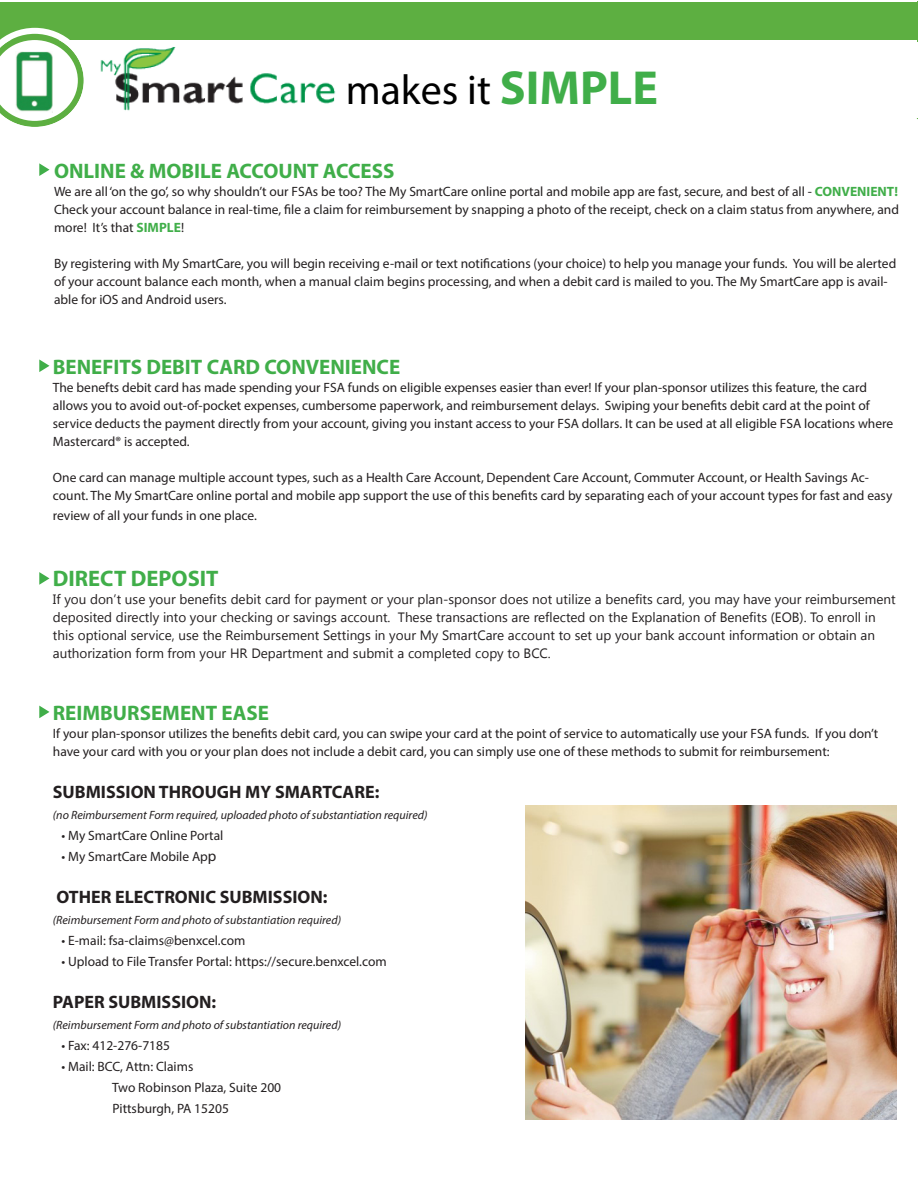
<style>
.page{position:relative;width:918px;height:1188px;background:#fff}
.page>*{position:absolute;margin:0;border:0;box-sizing:border-box;transform-origin:0 0}
.t1{font:42px "Myriad Pro";color:#000}
.t2{font:700 22.5px "Myriad Pro";color:#40ae49}
.t3{font:700 21px "Myriad Pro";color:#40ae49}
.t4{font:700 18px "Myriad Pro";color:#231f20}
.t5{font:13.5px/18px "Myriad Pro";color:#231f20}
.t6{font:13.5px/18px "Segoe UI";color:#231f20}
.t7{font:italic 12px "Myriad Pro";color:#231f20}
.s1{font-weight:700;font-size:48px;color:#40ae49}
.s2{font-weight:700;color:#40ae49}
.s3{font-size:15px}
</style>
<div class="page">
<img style="left:525px;top:806px;width:371px;height:313px">
<div style="left:0;top:2px;width:917px;height:38px;background:#5daf41"></div>
<svg style="left:0;top:28px;width:84px;height:99px"></svg>
<img style="left:16px;top:52px;width:37px;height:61px">
<img style="left:100px;top:47px;width:236px;height:64px">
<svg style="left:39px;top:163px;width:11px;height:13px"></svg>
<svg style="left:39px;top:359px;width:11px;height:13px"></svg>
<svg style="left:39px;top:572px;width:11px;height:13px"></svg>
<svg style="left:39px;top:706px;width:11px;height:12px"></svg>
<hr style="left:917px;top:2px;width:1px;height:40px;background:#5daf41">
<p class="t1" style="left:346px;top:64px;width:314px">makes it <span class="s1">SIMPLE</span></p>
<p class="t3" style="left:54px;top:157px;width:342px">ONLINE &amp; MOBILE ACCOUNT ACCESS</p>
<p class="t5" style="left:54px;top:182px;width:847px;text-align:justify">We are all ‘on the go’, so why shouldn’t our FSAs be too? The My SmartCare online portal and mobile app are fast, secure, and best of all - <span class="s2">CONVENIENT!<br></span>Check your account balance in real-time, file a claim for reimbursement by snapping a photo of the receipt, check on a claim status from anywhere, and more! It’s that <span class="s2">SIMPLE</span>!</p>
<p class="t5" style="left:54px;top:254px;width:844px">By registering with My SmartCare, you will begin receiving e-mail or text notifications (your choice) to help you manage your funds. You will be alerted of your account balance each month, when a manual claim begins processing, and when a debit card is mailed to you. The My SmartCare app is avail&shy;able for iOS and Android users.</p>
<p class="t3" style="left:53px;top:353px;width:349px">BENEFITS DEBIT CARD CONVENIENCE</p>
<p class="t5" style="left:53px;top:378px;width:842px">The benefts debit card has made spending your FSA funds on eligible expenses easier than ever! If your plan-sponsor utilizes this feature, the card allows you to avoid out-of-pocket expenses, cumbersome paperwork, and reimbursement delays. Swiping your benefits debit card at the point of service deducts the payment directly from your account, giving you instant access to your FSA dollars. It can be used at all eligible FSA locations where Mastercard® is accepted.</p>
<p class="t5" style="left:53px;top:468px;width:841px">One card can manage multiple account types, such as a Health Care Account, Dependent Care Account, Commuter Account, or Health Savings Ac&shy;count. The My SmartCare online portal and mobile app support the use of this benefits card by separating each of your account types for fast and easy</p>
<p class="t5" style="left:53px;top:506px;width:206px">review of all your funds in one place.</p>
<p class="t2" style="left:53px;top:564px;width:167px">DIRECT DEPOSIT</p>
<p class="t6" style="left:53px;top:590px;width:844px">If you don’t use your benefits debit card for payment or your plan-sponsor does not utilize a benefits card, you may have your reimbursement deposited directly into your checking or savings account. These transactions are reflected on the Explanation of Benefits (EOB). To enroll in this optional service, use the Reimbursement Settings in your My SmartCare account to set up your bank account information or obtain an authorization form from your HR Department and submit a completed copy to BCC.</p>
<p class="t3" style="left:53px;top:699px;width:218px">REIMBURSEMENT EASE</p>
<p class="t5" style="left:53px;top:724px;width:827px">If your plan-sponsor utilizes the benefits debit card, you can swipe your card at the point of service to automatically use your FSA funds. If you don’t have your card with you or your plan does not include a debit card, you can simply use one of these methods to submit for reimbursement:</p>
<p class="t4" style="left:53px;top:780px;width:328px">SUBMISSION THROUGH MY SMARTCARE:</p>
<p class="t7" style="left:53px;top:807px;width:376px">(no Reimbursement Form required, uploaded photo of substantiation required)</p>
<p class="t5" style="left:61px;top:826px;width:164px">• My SmartCare Online Portal</p>
<p class="t5" style="left:61px;top:847px;width:157px">• My SmartCare Mobile Ap<span class="s3">p</span></p>
<p class="t4" style="left:57px;top:885px;width:273px">OTHER ELECTRONIC SUBMISSION:</p>
<p class="t7" style="left:53px;top:912px;width:290px">(Reimbursement Form and photo of substantiation required)</p>
<p class="t5" style="left:61px;top:931px;width:185px">• E-mail: fsa-claims@benxcel.com</p>
<p class="t5" style="left:61px;top:952px;width:327px">• Upload to File Transfer Portal: https://secure.benxcel.com</p>
<p class="t4" style="left:53px;top:990px;width:165px">PAPER SUBMISSION:</p>
<p class="t7" style="left:53px;top:1017px;width:290px">(Reimbursement Form and photo of substantiation required)</p>
<p class="t5" style="left:61px;top:1036px;width:110px">• Fax: 412-276-7185</p>
<p class="t5" style="left:112px;top:1055px;width:171px;line-height:21.3px;text-indent:-51px">• Mail: BCC, Attn: Claims<br>Two Robinson Plaza, Suite 200<br>Pittsburgh, PA 15205</p>
</div>
